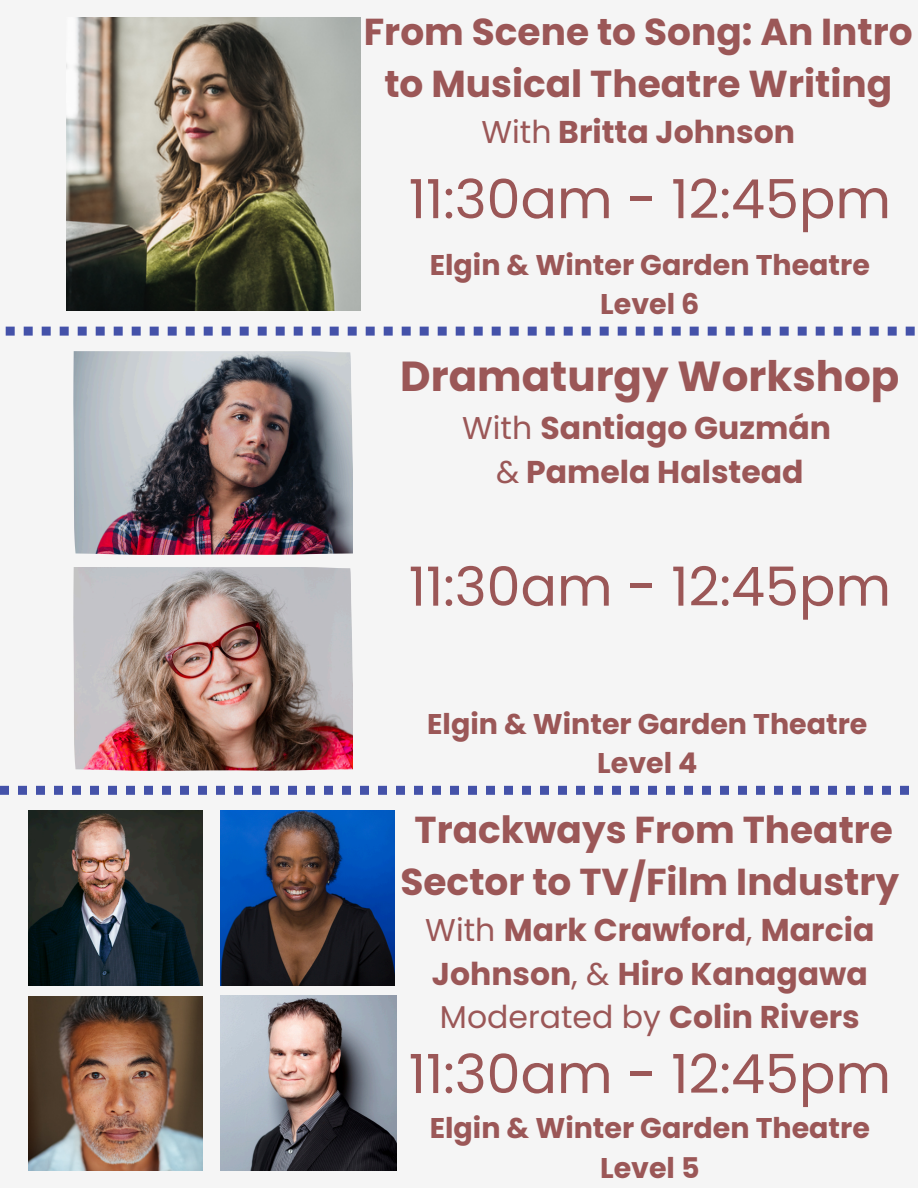
<style>
.page{position:relative;width:918px;height:1188px;background:#f5f5f5}
.page>*{position:absolute;margin:0;border:0;box-sizing:border-box;transform-origin:0 0}
.t1{font:54px "Poppins";color:#9b5757}
.t2{font:700 42px "Poppins";color:#9b5757}
.t3{font:700 37.5px/51.8px "Poppins";color:#9b5757;text-align:center}
.t4{font:700 31.5px/43.8px "Poppins";color:#9b5757;text-align:center}
.t5{font:700 28.5px "Poppins";color:#9b5757}
.s1{font-weight:400}
</style>
<div class="page">
<img style="left:66px;top:17px;width:294px;height:294px">
<img style="left:73px;top:351px;width:280px;height:204px">
<img style="left:73px;top:567px;width:280px;height:204px">
<img style="left:28px;top:811px;width:175px;height:174px">
<img style="left:221px;top:811px;width:174px;height:174px">
<img style="left:28px;top:997px;width:175px;height:174px">
<img style="left:221px;top:996px;width:175px;height:175px">
<svg style="left:0;top:786px;width:909px;height:9px"></svg>
<svg style="left:5px;top:327px;width:910px;height:9px"></svg>
<h1 class="t3" style="left:364px;top:6px;width:550px">From Scene to Song: An Intro to Musical Theatre Writing</h1>
<h1 class="t4" style="left:481px;top:110px;width:315px"><span class="s1">With</span> Britta Johnson</h1>
<h3 class="t1" style="left:409px;top:161px;width:484px">11:30am - 12:45pm</h3>
<h1 class="t5" style="left:430px;top:245px;width:442px">Elgin &amp; Winter Garden Theatre</h1>
<p class="t5" style="left:600px;top:284px;width:101px">Level 6</p>
<p class="t2" style="left:400px;top:347px;width:501px">Dramaturgy Workshop</p>
<p class="t4" style="left:462px;top:406px;width:370px"><span class="s1">With</span> Santiago Guzmán <span class="s1">&amp;</span> Pamela Halstead</p>
<p class="t1" style="left:409px;top:549px;width:484px">11:30am - 12:45pm</p>
<p class="t5" style="left:427px;top:704px;width:442px">Elgin &amp; Winter Garden Theatre</p>
<p class="t5" style="left:597px;top:743px;width:102px">Level 4</p>
<p class="t3" style="left:400px;top:804px;width:500px">Trackways From Theatre<br>Sector to TV/Film Industry</p>
<p class="t4" style="left:425px;top:908px;width:451px;text-align:left"><span class="s1">With</span> Mark Crawford<span class="s1">,</span> Marcia<br>Johnson<span class="s1">, &amp;</span> Hiro Kanagawa<br><span class="s1">Moderated by</span> Colin Rivers</p>
<p class="t1" style="left:409px;top:1036px;width:484px">11:30am - 12:45pm</p>
<p class="t5" style="left:430px;top:1108px;width:442px">Elgin &amp; Winter Garden Theatre</p>
<p class="t5" style="left:600px;top:1148px;width:101px">Level 5</p>
</div>
